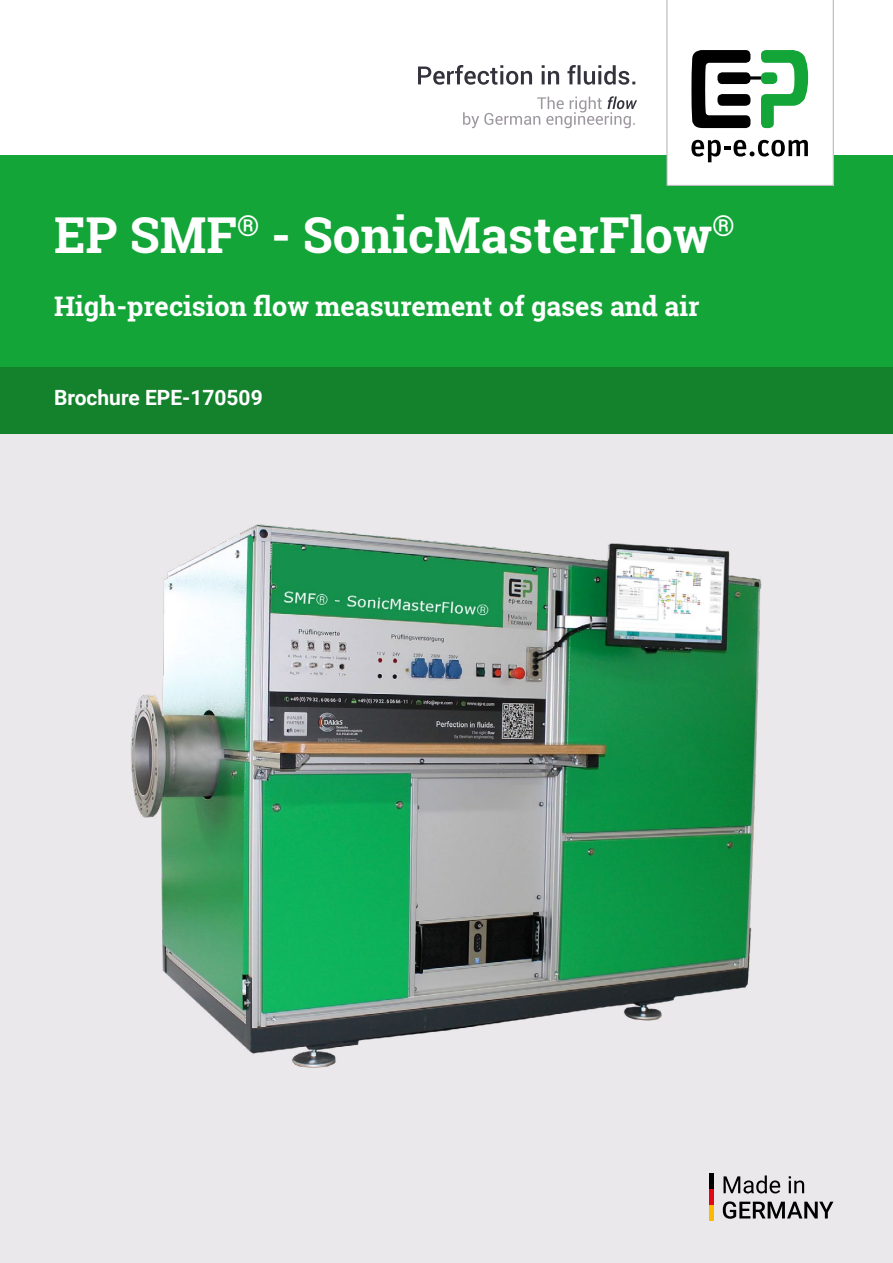
<style>
.page{position:relative;width:893px;height:1263px;background:#fff}
.page>*{position:absolute;margin:0;border:0;box-sizing:border-box;transform-origin:0 0}
.t1{font:700 49.5px "Roboto Slab";color:#fff}
.t2{font:700 27px "Roboto Slab";color:#fff}
.t3{font:700 21px "Roboto";color:#fff}
</style>
<div class="page">
<div style="left:0;top:155px;width:893px;height:212px;background:#13a538"></div>
<svg style="left:667px;top:0;width:166px;height:186px"></svg>
<svg style="left:418px;top:65px;width:217px;height:20px"></svg>
<svg style="left:463px;top:96px;width:174px;height:32px"></svg>
<div style="left:0;top:410px;width:893px;height:853px;background:#eae8eb"></div>
<div style="left:0;top:367px;width:893px;height:67px;background:#14822c"></div>
<img style="left:131px;top:524px;width:631px;height:544px">
<div style="left:709px;top:1173px;width:5px;height:16px;background:#000"></div>
<div style="left:709px;top:1189px;width:5px;height:16px;background:#e30613"></div>
<div style="left:709px;top:1205px;width:5px;height:15px;background:#fbba00"></div>
<svg style="left:723px;top:1175px;width:81px;height:18px"></svg>
<svg style="left:723px;top:1201px;width:110px;height:18px"></svg>
<h1 class="t1" style="left:54px;top:201px;width:682px">EP SMF<sup>®</sup> - SonicMasterFlow<sup>®</sup></h1>
<p class="t2" style="left:54px;top:288px;width:647px">High-precision flow measurement of gases and air</p>
<p class="t3" style="left:54px;top:383px;width:210px">Brochure EPE-170509</p>
</div>
